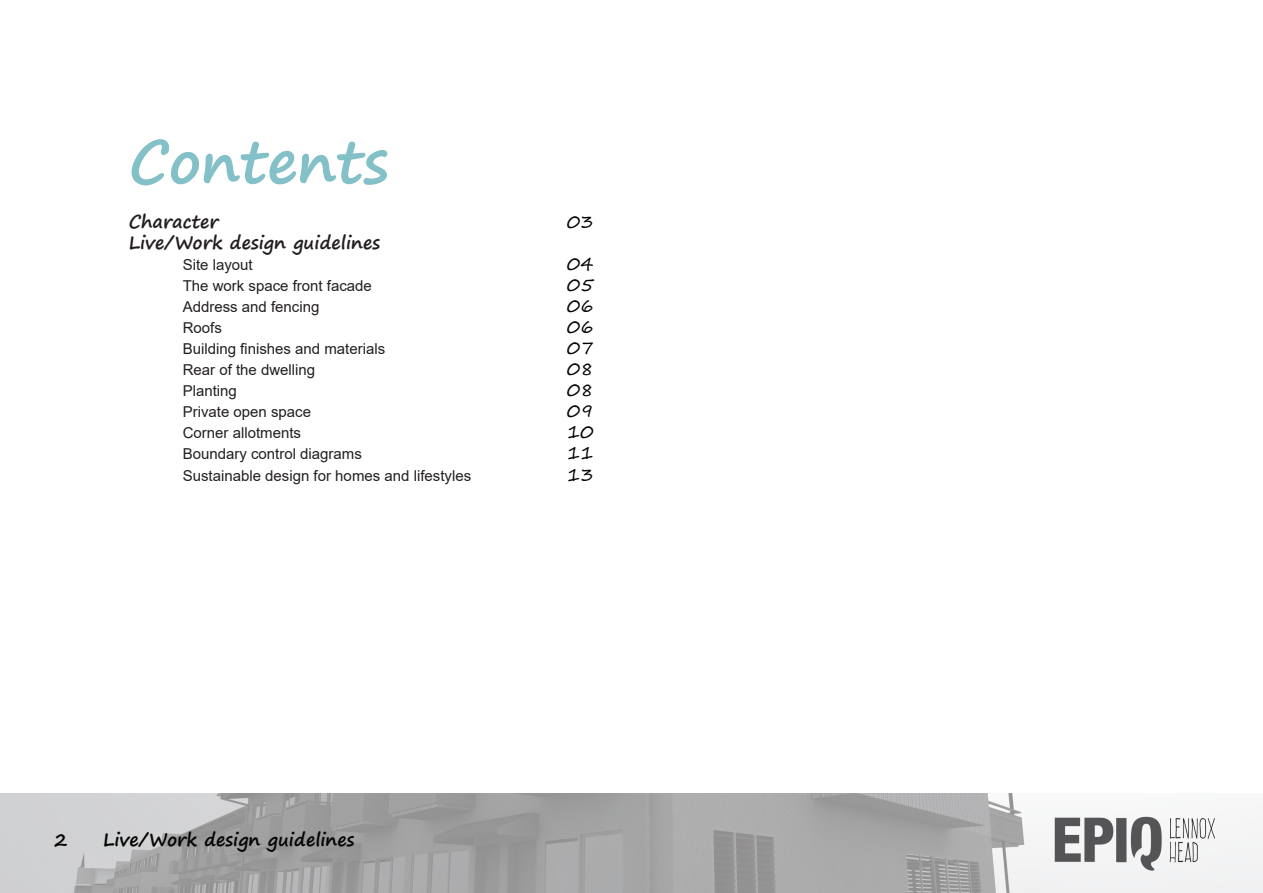
<style>
.page{position:relative;width:1263px;height:893px;background:#fff}
.page>*{position:absolute;margin:0;border:0;box-sizing:border-box;transform-origin:0 0}
.t1{font:700 58.5px "Segoe Print";color:#83c0c7}
.t2{font:700 18px/21.6px "Segoe Print";color:#231f20}
.t3{font:700 18px "Segoe Print";color:#040503}
.t4{font:18px/21px "Segoe Print";color:#040503;text-align:justify}
.t5{font:15px/21px "Arial";color:#231f20}
</style>
<div class="page">
<img style="left:0;top:794px;width:1263px;height:99px">
<img style="left:1047px;top:814px;width:176px;height:57px">
<h1 class="t1" style="left:129px;top:109px;width:261px">Contents</h1>
<p class="t2" style="left:129px;top:210px;width:253px">Character<br>Live/Work design guidelines</p>
<p class="t5" style="left:183px;top:254px;width:290px">Site layout<br>The work space front facade<br>Address and fencing<br>Roofs<br>Building finishes and materials<br>Rear of the dwelling<br>Planting<br>Private open space<br>Corner allotments<br>Boundary control diagrams<br>Sustainable design for homes and lifestyles</p>
<p class="t4" style="left:567px;top:211px;width:28px">03</p>
<p class="t4" style="left:567px;top:253px;width:28px">04<br>05<br>06<br>06<br>07<br>08<br>08<br>09<br>10<br>11<br>13</p>
<p class="t3" style="left:54px;top:823px;width:15px">2</p>
<p class="t3" style="left:103px;top:823px;width:253px">Live/Work design guidelines</p>
</div>
